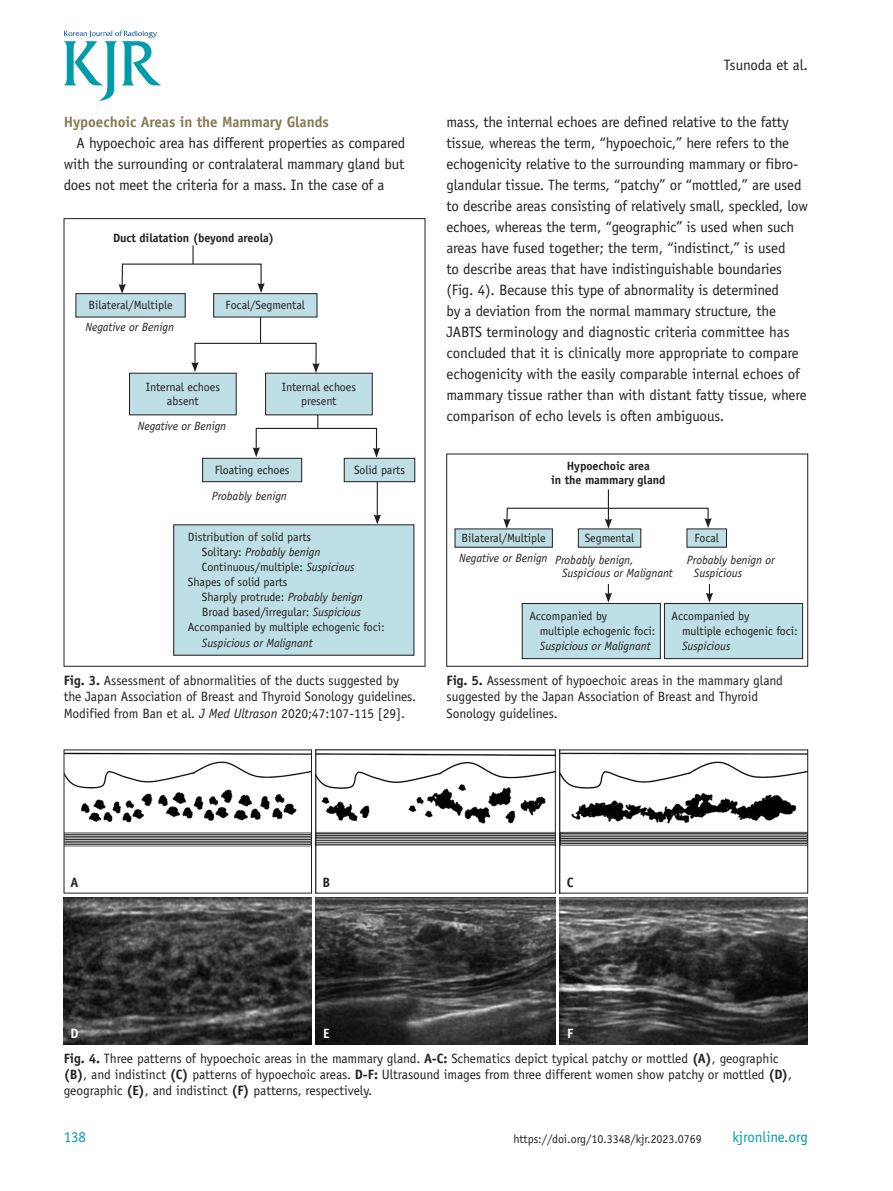
<style>
.page{position:relative;width:893px;height:1191px;background:#fff}
.page>*{position:absolute;margin:0;border:0;box-sizing:border-box;transform-origin:0 0}
.본문{font:15px/21px "Officina Sans Std";letter-spacing:-.01em;color:#231f20}
._1_제목{font:700 15px "Officina Sans Std";letter-spacing:-.005em;color:#887a51}
.t1{font:15px "Officina Sans Std";letter-spacing:-.005em;color:#009caa}
.그림제목{font:13.5px/16.2px "Officina Sans Std";letter-spacing:-.005em;color:#231f20}
.t2{font:700 13.5px "Officina Sans Std";color:#231f20}
.t3{font:700 13.5px "Officina Sans Std";color:#fff}
.t4{font:12px/13.5px "Officina Sans Std";letter-spacing:-.005em;color:#231f20;text-align:center}
.t5{font:italic 12px/13.5px "Officina Sans Std";letter-spacing:-.005em;color:#231f20}
.t6{font:700 12px "Officina Sans Std";letter-spacing:-.005em;color:#231f20}
.s1{font-style:normal}
.s2{font-style:italic}
.s3{font-weight:700}
</style>
<div class="page">
<svg style="left:64px;top:31px;width:97px;height:70px"></svg>
<hr style="left:377px;top:477px;width:1px;height:40px;background:#231f20">
<svg style="left:374px;top:514px;width:7px;height:10px"></svg>
<svg style="left:119px;top:245px;width:146px;height:49px"></svg>
<svg style="left:191px;top:316px;width:129px;height:57px"></svg>
<svg style="left:253px;top:401px;width:127px;height:56px"></svg>
<div style="left:76px;top:294px;width:109px;height:23px;background:#bddfe5"></div>
<div style="left:76px;top:293px;width:109px;height:24px;border:1px solid #231f20"></div>
<div style="left:203px;top:458px;width:99px;height:24px;background:#bddfe5"></div>
<div style="left:202px;top:458px;width:100px;height:24px;border:1px solid #231f20"></div>
<div style="left:174px;top:525px;width:240px;height:130px;background:#bddfe5"></div>
<div style="left:344px;top:458px;width:71px;height:24px;background:#bddfe5"></div>
<div style="left:344px;top:458px;width:71px;height:24px;border:1px solid #231f20"></div>
<div style="left:129px;top:373px;width:107px;height:42px;background:#bddfe5"></div>
<div style="left:129px;top:373px;width:107px;height:42px;border:1px solid #231f20"></div>
<div style="left:266px;top:373px;width:106px;height:42px;background:#bddfe5"></div>
<div style="left:265px;top:373px;width:107px;height:42px;border:1px solid #231f20"></div>
<div style="left:214px;top:294px;width:103px;height:23px;background:#bddfe5"></div>
<div style="left:213px;top:293px;width:104px;height:24px;border:1px solid #231f20"></div>
<div style="left:446px;top:454px;width:362px;height:212px;border:1px solid #231f20"></div>
<div style="left:455px;top:529px;width:97px;height:18px;background:#bddfe5"></div>
<div style="left:578px;top:529px;width:63px;height:18px;background:#bddfe5"></div>
<div style="left:687px;top:529px;width:39px;height:18px;background:#bddfe5"></div>
<div style="left:522px;top:603px;width:138px;height:55px;background:#bddfe5"></div>
<div style="left:522px;top:603px;width:139px;height:56px;border:1px solid #231f20"></div>
<div style="left:664px;top:603px;width:139px;height:55px;background:#bddfe5"></div>
<div style="left:664px;top:603px;width:139px;height:56px;border:1px solid #231f20"></div>
<hr style="left:608px;top:489px;width:1px;height:32px;background:#231f20">
<svg style="left:605px;top:584px;width:7px;height:18px"></svg>
<svg style="left:706px;top:584px;width:7px;height:18px"></svg>
<svg style="left:503px;top:507px;width:209px;height:21px"></svg>
<img style="left:66px;top:752px;width:244px;height:95px">
<img style="left:318px;top:753px;width:236px;height:93px">
<div style="left:316px;top:749px;width:240px;height:144px;border:1px solid #231f20"></div>
<img style="left:561px;top:752px;width:245px;height:94px">
<div style="left:559px;top:749px;width:249px;height:144px;border:1px solid #231f20"></div>
<img style="left:64px;top:897px;width:248px;height:147px">
<img style="left:316px;top:897px;width:240px;height:147px">
<img style="left:560px;top:897px;width:248px;height:147px">
<p class="_1_제목" style="left:64px;top:113px;width:266px">Hypoechoic Areas in the Mammary Glands</p>
<p class="본문" style="left:64px;top:133px;width:343px;text-align:justify;text-indent:13px">A hypoechoic area has different properties as compared with the surrounding or contralateral mammary gland but does not meet the criteria for a mass. In the case of a</p>
<p class="t6" style="left:113px;top:230px;width:163px">Duct dilatation (beyond areola)</p>
<p class="t4" style="left:88px;top:298px;width:86px">Bilateral/Multiple</p>
<p class="t5" style="left:86px;top:320px;width:90px">Negative or Benign</p>
<p class="t4" style="left:226px;top:298px;width:81px">Focal/Segmental</p>
<p class="t4" style="left:146px;top:380px;width:76px">Internal echoes absent</p>
<p class="t4" style="left:282px;top:380px;width:76px">Internal echoes present</p>
<p class="t5" style="left:138px;top:419px;width:90px">Negative or Benign</p>
<p class="t4" style="left:215px;top:463px;width:76px">Floating echoes</p>
<p class="t5" style="left:212px;top:489px;width:77px">Probably benign</p>
<p class="t4" style="left:354px;top:463px;width:52px">Solid parts</p>
<p class="t4" style="left:188px;top:530px;width:125px">Distribution of solid parts</p>
<p class="t5" style="left:202px;top:545px;width:120px"><span class="s1">Solitary:</span> Probably benign</p>
<p class="t4" style="left:202px;top:560px;width:154px">Continuous/multiple: <span class="s2">Suspicious</span></p>
<p class="t4" style="left:188px;top:575px;width:101px">Shapes of solid parts</p>
<p class="t4" style="left:202px;top:590px;width:162px">Sharply protrude: <span class="s2">Probably benign</span></p>
<p class="t4" style="left:202px;top:605px;width:161px">Broad based/irregular: <span class="s2">Suspicious</span></p>
<p class="t4" style="left:188px;top:620px;width:198px">Accompanied by multiple echogenic foci:</p>
<p class="t5" style="left:202px;top:635px;width:112px">Suspicious or Malignant</p>
<p class="그림제목" style="left:64px;top:672px;width:354px"><span class="s3">Fig. 3.</span> Assessment of abnormalities of the ducts suggested by the Japan Association of Breast and Thyroid Sonology guidelines.<br>Modified from Ban et al. <span class="s2">J Med Ultrason</span> 2020;47:107-115 [29].</p>
<p class="본문" style="left:724px;top:54px;width:86px">Tsunoda et al.</p>
<p class="본문" style="left:446px;top:112px;width:363px">mass, the internal echoes are defined relative to the fatty tissue, whereas the term, “hypoechoic,” here refers to the echogenicity relative to the surrounding mammary or fibro&shy;glandular tissue. The terms, “patchy” or “mottled,” are used to describe areas consisting of relatively small, speckled, low echoes, whereas the term, “geographic” is used when such areas have fused together; the term, “indistinct,” is used<br>to describe areas that have indistinguishable boundaries (Fig. 4). Because this type of abnormality is determined<br>by a deviation from the normal mammary structure, the JABTS terminology and diagnostic criteria committee has concluded that it is clinically more appropriate to compare echogenicity with the easily comparable internal echoes of mammary tissue rather than with distant fatty tissue, where comparison of echo levels is often ambiguous.</p>
<p class="t6" style="left:567px;top:458px;width:84px">Hypoechoic area</p>
<p class="t6" style="left:551px;top:472px;width:116px">in the mammary gland</p>
<p class="t4" style="left:462px;top:531px;width:86px">Bilateral/Multiple</p>
<p class="t4" style="left:585px;top:531px;width:51px">Segmental</p>
<p class="t4" style="left:694px;top:531px;width:26px">Focal</p>
<p class="t5" style="left:459px;top:552px;width:90px">Negative or Benign</p>
<p class="t5" style="left:562px;top:553px;width:112px;text-indent:-7px">Probably benign,<br>Suspicious or Malignant</p>
<p class="t5" style="left:694px;top:553px;width:82px;text-indent:-7px">Probably benign or<br>Suspicious</p>
<p class="t4" style="left:529px;top:609px;width:79px">Accompanied by</p>
<p class="t4" style="left:540px;top:624px;width:117px">multiple echogenic foci:</p>
<p class="t5" style="left:540px;top:639px;width:112px">Suspicious or Malignant</p>
<p class="t4" style="left:672px;top:609px;width:79px">Accompanied by</p>
<p class="t4" style="left:682px;top:624px;width:117px">multiple echogenic foci:</p>
<p class="t5" style="left:682px;top:639px;width:50px">Suspicious</p>
<p class="그림제목" style="left:446px;top:672px;width:338px"><span class="s3">Fig. 5.</span> Assessment of hypoechoic areas in the mammary gland suggested by the Japan Association of Breast and Thyroid<br>Sonology guidelines.</p>
<p class="t2" style="left:70px;top:874px;width:10px">A</p>
<p class="t3" style="left:70px;top:1024px;width:10px">D</p>
<p class="t2" style="left:322px;top:874px;width:9px">B</p>
<p class="t3" style="left:323px;top:1024px;width:8px">E</p>
<p class="t2" style="left:567px;top:874px;width:8px">C</p>
<p class="t3" style="left:567px;top:1024px;width:8px">F</p>
<p class="그림제목" style="left:64px;top:1050px;width:730px"><span class="s3">Fig. 4.</span> Three patterns of hypoechoic areas in the mammary gland. <span class="s3">A-C:</span> Schematics depict typical patchy or mottled <span class="s3">(A)</span>, geographic <span class="s3">(B)</span>, and indistinct <span class="s3">(C)</span> patterns of hypoechoic areas. <span class="s3">D-F:</span> Ultrasound images from three different women show patchy or mottled <span class="s3">(D)</span>, geographic <span class="s3">(E)</span>, and indistinct <span class="s3">(F)</span> patterns, respectively.</p>
<p class="t1" style="left:64px;top:1128px;width:24px">138</p>
<p class="t4" style="left:513px;top:1132px;width:190px">https://doi.org/10.3348/kjr.2023.0769</p>
<p class="t1" style="left:732px;top:1128px;width:77px">kjronline.org</p>
</div>
